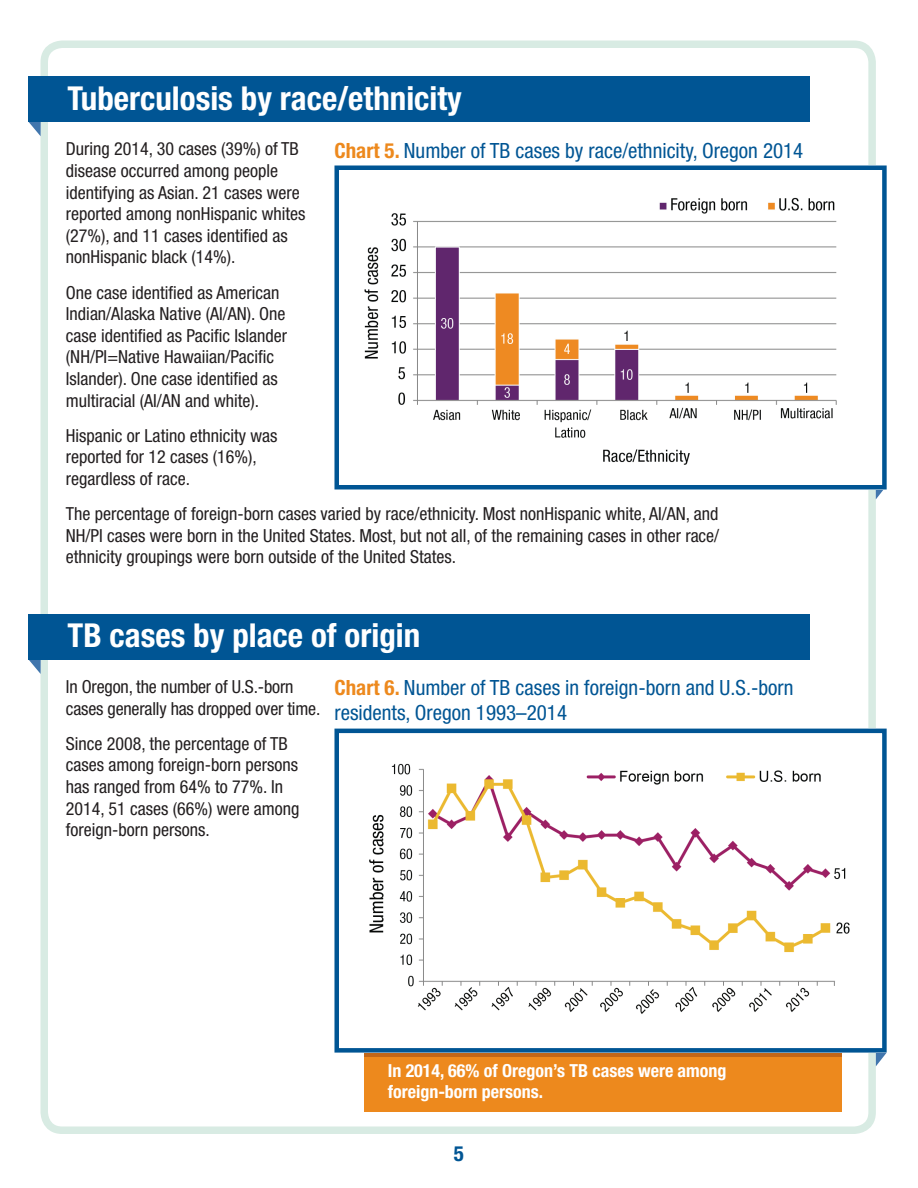
<style>
.page{position:relative;width:918px;height:1188px;background:#fff}
.page>*{position:absolute;margin:0;border:0;box-sizing:border-box;transform-origin:0 0}
.t1{font:700 condensed 33px "Helvetica Neue LT Std";color:#fff}
.t2{font:condensed 21px/25.2px "Helvetica Neue LT Std";color:#005594}
.t3{font:700 condensed 21px "Helvetica Neue LT Std";color:#005594}
.t4{font:condensed 18px/21.6px "Helvetica Neue LT Std";color:#231f20}
.t5{font:700 condensed 18px/21.6px "Helvetica Neue LT Std";color:#fff}
.s1{font-weight:700;color:#ed891d}
</style>
<div class="page">
<div style="left:40px;top:40px;width:836px;height:1094px;border:8px solid #d8ebe3;border-radius:18px"></div>
<div style="left:364px;top:1044px;width:477px;height:68px;background:#ed891d"></div>
<div style="left:364px;top:1050px;width:477px;height:7px;background:#c16618"></div>
<svg style="left:28px;top:659px;width:13px;height:15px"></svg>
<div style="left:28px;top:614px;width:782px;height:45px;background:#005594"></div>
<svg style="left:876px;top:489px;width:11px;height:10px"></svg>
<svg style="left:28px;top:122px;width:13px;height:14px"></svg>
<div style="left:28px;top:76px;width:782px;height:46px;background:#005594"></div>
<img style="left:364px;top:170px;width:512px;height:314px">
<div style="left:334px;top:165px;width:553px;height:324px;border:4px solid #005594"></div>
<svg style="left:876px;top:1053px;width:11px;height:13px"></svg>
<img style="left:364px;top:734px;width:512px;height:314px">
<div style="left:334px;top:729px;width:553px;height:324px;border:4px solid #005594"></div>
<h1 class="t1" style="left:68px;top:78px;width:396px">Tuberculosis by race/ethnicity</h1>
<p class="t2" style="left:334px;top:137px;width:470px"><span class="s1">Chart 5.</span> Number of TB cases by race/ethnicity, Oregon 2014</p>
<p class="t4" style="left:66px;top:138px;width:241px">During 2014, 30 cases (39%) of TB disease occurred among people identifying as Asian. 21 cases were reported among nonHispanic whites (27%), and 11 cases identified as nonHispanic black (14%).</p>
<p class="t4" style="left:66px;top:281px;width:223px">One case identified as American Indian/Alaska Native (AI/AN). One case identified as Pacific Islander (NH/PI=Native Hawaiian/Pacific Islander). One case identified as multiracial (AI/AN and white).</p>
<p class="t4" style="left:66px;top:424px;width:213px">Hispanic or Latino ethnicity was reported for 12 cases (16%), regardless of race.</p>
<p class="t4" style="left:66px;top:503px;width:655px;text-align:justify">The percentage of foreign-born cases varied by race/ethnicity. Most nonHispanic white, AI/AN, and NH/PI cases were born in the United States. Most, but not all, of the remaining cases in other race/ ethnicity groupings were born outside of the United States.</p>
<h1 class="t1" style="left:68px;top:616px;width:354px">TB cases by place of origin</h1>
<p class="t4" style="left:66px;top:676px;width:256px">In Oregon, the number of U.S.-born cases generally has dropped over time.</p>
<p class="t4" style="left:66px;top:733px;width:235px">Since 2008, the percentage of TB cases among foreign-born persons has ranged from 64% to 77%. In<br>2014, 51 cases (66%) were among foreign-born persons.</p>
<p class="t2" style="left:334px;top:675px;width:460px"><span class="s1">Chart 6.</span> Number of TB cases in foreign-born and U.S.-born residents, Oregon 1993–2014</p>
<p class="t5" style="left:388px;top:1059px;width:340px">In 2014, 66% of Oregon’s TB cases were among foreign-born persons.</p>
<p class="t3" style="left:454px;top:1141px;width:12px">5</p>
</div>
